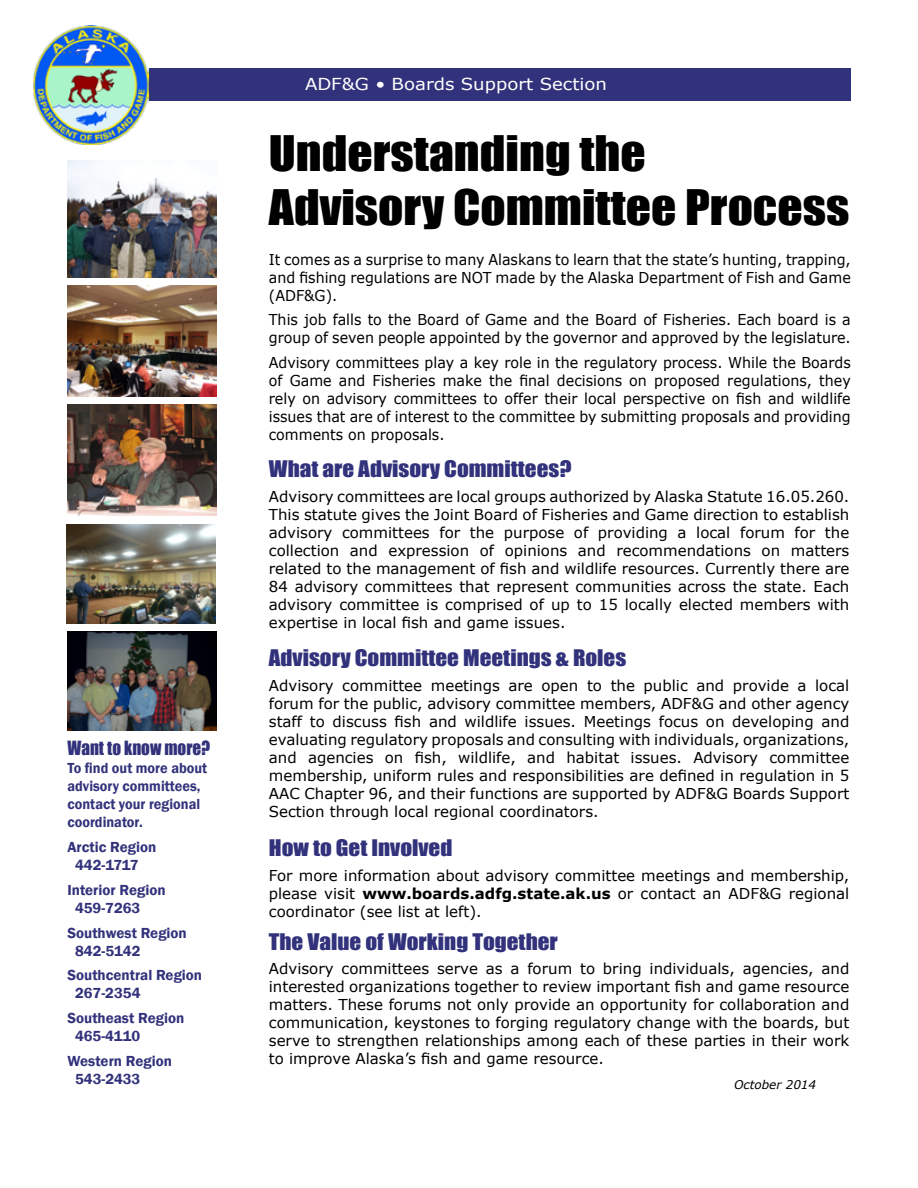
<style>
.page{position:relative;width:918px;height:1188px;background:#fff}
.page>*{position:absolute;margin:0;border:0;box-sizing:border-box;transform-origin:0 0}
.t1{font:45px/54px "Impact";color:#000;scale:1.1 1}
.t2{font:21px "Impact";color:#32327c;scale:1.1 1}
.t3{font:18px "Impact";color:#32327c;scale:.95 1}
.t4{font:16.5px "Verdana";color:#fff;scale:1.1 1}
.t5{font:15px/18px "Verdana";color:#000;text-align:justify}
.t6{font:15px/18px "Verdana";color:#000;text-align:justify;scale:.95 1}
.t7{font:600 15px/18px "Franklin Gothic";color:#32327c}
.t8{font:600 15px/18px "Franklin Gothic";color:#32327c;scale:.95 1}
.t9{font:italic 12px "Verdana";color:#000}
.s1{font-weight:700}
</style>
<div class="page">
<div style="left:67px;top:68px;width:783px;height:33px;background:#32327c"></div>
<img style="left:68px;top:161px;width:148px;height:116px">
<img style="left:68px;top:286px;width:148px;height:110px">
<img style="left:68px;top:405px;width:148px;height:111px">
<img style="left:67px;top:524px;width:149px;height:99px">
<img style="left:68px;top:632px;width:148px;height:99px">
<img style="left:33px;top:26px;width:115px;height:119px">
<p class="t3" style="left:68px;top:734px;width:152px">Want to know more?</p>
<p class="t8" style="left:68px;top:759px;width:149px">To find out more about advisory committees, contact your regional coordinator.</p>
<p class="t7" style="left:75px;top:838px;width:83px;text-indent:-8px">Arctic Region<br>442-1717</p>
<p class="t7" style="left:75px;top:881px;width:92px;text-indent:-8px">Interior Region<br>459-7263</p>
<p class="t7" style="left:75px;top:924px;width:113px;text-indent:-8px">Southwest Region<br>842-5142</p>
<p class="t7" style="left:75px;top:966px;width:129px;text-indent:-8px">Southcentral Region<br>267-2354</p>
<p class="t7" style="left:75px;top:1009px;width:111px;text-indent:-8px">Southeast Region<br>465-4110</p>
<p class="t7" style="left:75px;top:1052px;width:99px;text-indent:-8px">Western Region<br>543-2433</p>
<p class="t4" style="left:305px;top:73px;width:276px">ADF&amp;G • Boards Support Section</p>
<h1 class="t1" style="left:269px;top:125px;width:529px">Understanding the<br>Advisory Committee Process</h1>
<p class="t6" style="left:269px;top:250px;width:614px">It comes as a surprise to many Alaskans to learn that the state’s hunting, trapping, and fishing regulations are NOT made by the Alaska Department of Fish and Game (ADF&amp;G).</p>
<p class="t6" style="left:269px;top:311px;width:614px">This job falls to the Board of Game and the Board of Fisheries. Each board is a group of seven people appointed by the governor and approved by the legislature.</p>
<p class="t6" style="left:269px;top:354px;width:614px">Advisory committees play a key role in the regulatory process. While the Boards of Game and Fisheries make the final decisions on proposed regulations, they rely on advisory committees to offer their local perspective on fish and wildlife issues that are of interest to the committee by submitting proposals and providing comments on proposals.</p>
<h2 class="t2" style="left:269px;top:452px;width:277px">What are Advisory Committees?</h2>
<p class="t5" style="left:269px;top:487px;width:582px">Advisory committees are local groups authorized by Alaska Statute 16.05.260.<br>This statute gives the Joint Board of Fisheries and Game direction to establish advisory committees for the purpose of providing a local forum for the collection and expression of opinions and recommendations on matters related to the management of fish and wildlife resources. Currently there are 84 advisory committees that represent communities across the state. Each advisory committee is comprised of up to 15 locally elected members with expertise in local fish and game issues.</p>
<h2 class="t2" style="left:269px;top:642px;width:326px">Advisory Committee Meetings &amp; Roles</h2>
<p class="t5" style="left:269px;top:677px;width:582px">Advisory committee meetings are open to the public and provide a local forum for the public, advisory committee members, ADF&amp;G and other agency staff to discuss fish and wildlife issues. Meetings focus on developing and evaluating regulatory proposals and consulting with individuals, organizations, and agencies on fish, wildlife, and habitat issues. Advisory committee membership, uniform rules and responsibilities are defined in regulation in 5<br>AAC Chapter 96, and their functions are supported by ADF&amp;G Boards Support Section through local regional coordinators.</p>
<h2 class="t2" style="left:269px;top:831px;width:168px">How to Get Involved</h2>
<p class="t5" style="left:269px;top:866px;width:582px">For more information about advisory committee meetings and membership, please visit <span class="s1">www.boards.adfg.state.ak.us</span> or contact an ADF&amp;G regional coordinator (see list at left).</p>
<h2 class="t2" style="left:269px;top:925px;width:264px">The Value of Working Together</h2>
<p class="t5" style="left:269px;top:960px;width:582px">Advisory committees serve as a forum to bring individuals, agencies, and interested organizations together to review important fish and game resource matters. These forums not only provide an opportunity for collaboration and communication, keystones to forging regulatory change with the boards, but serve to strengthen relationships among each of these parties in their work to improve Alaska’s fish and game resource.</p>
<p class="t9" style="left:734px;top:1077px;width:84px">October 2014</p>
</div>
